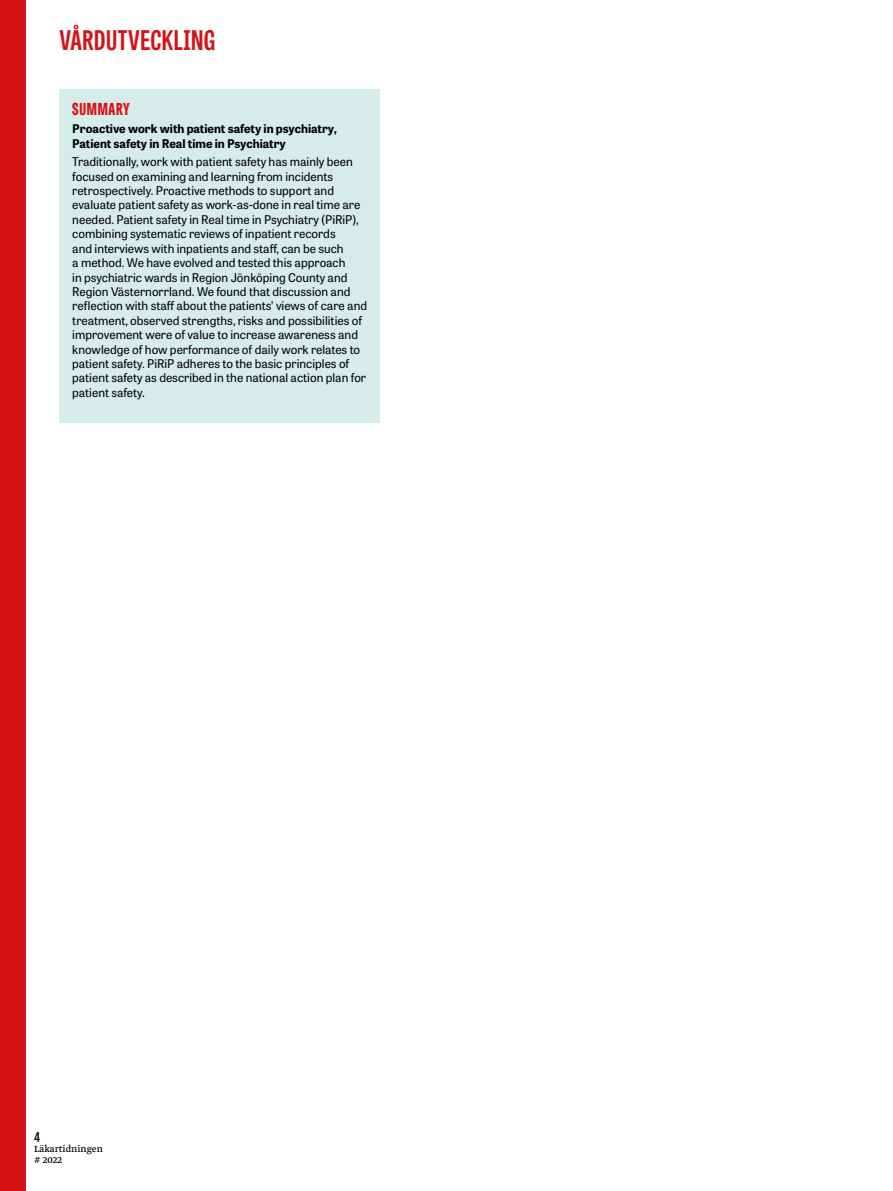
<style>
.page{position:relative;width:893px;height:1191px;background:#fff}
.page>*{position:absolute;margin:0;border:0;box-sizing:border-box;transform-origin:0 0}
.t1{font:700 27px "Tablet Gothic Compressed";letter-spacing:.02em;color:#d51317}
.t2{font:800 16.5px "Tablet Gothic Compressed";letter-spacing:.045em;color:#d51317}
.t3{font:600 13.5px "Tablet Gothic Condensed";color:#000}
.t4{font:12px/14.4px "Tablet Gothic";color:#000}
.t5{font:700 12px/14.4px "Tablet Gothic";color:#000}
.t6{font:10.5px/10.5px "Greta Text Pro";color:#000}
</style>
<div class="page">
<div style="left:0;top:0;width:26px;height:1191px;background:#d51317"></div>
<div style="left:60px;top:89px;width:320px;height:334px;background:#d5eceb"></div>
<h1 class="t1" style="left:60px;top:22px;width:157px">VÅRDUTVECKLING</h1>
<h2 class="t2" style="left:72px;top:97px;width:59px">SUMMARY</h2>
<p class="t5" style="left:72px;top:121px;width:266px">Proactive work with patient safety in psychiatry,<br>Patient safety in Real time in Psychiatry</p>
<p class="t4" style="left:72px;top:154px;width:296px">Traditionally, work with patient safety has mainly been focused on examining and learning from incidents retrospectively. Proactive methods to support and evaluate patient safety as work-as-done in real time are needed. Patient safety in Real time in Psychiatry (PiRiP), combining systematic reviews of inpatient records<br>and interviews with inpatients and staff, can be such<br>a method. We have evolved and tested this approach<br>in psychiatric wards in Region Jönköping County and Region Västernorrland. We found that discussion and reflection with staff about the patients’ views of care and treatment, observed strengths, risks and possibilities of improvement were of value to increase awareness and knowledge of how performance of daily work relates to patient safety. PiRiP adheres to the basic principles of patient safety as described in the national action plan for patient safety.</p>
<p class="t3" style="left:34px;top:1127px;width:8px">4</p>
<p class="t6" style="left:34px;top:1144px;width:70px">Läkartidningen # 2022</p>
</div>
